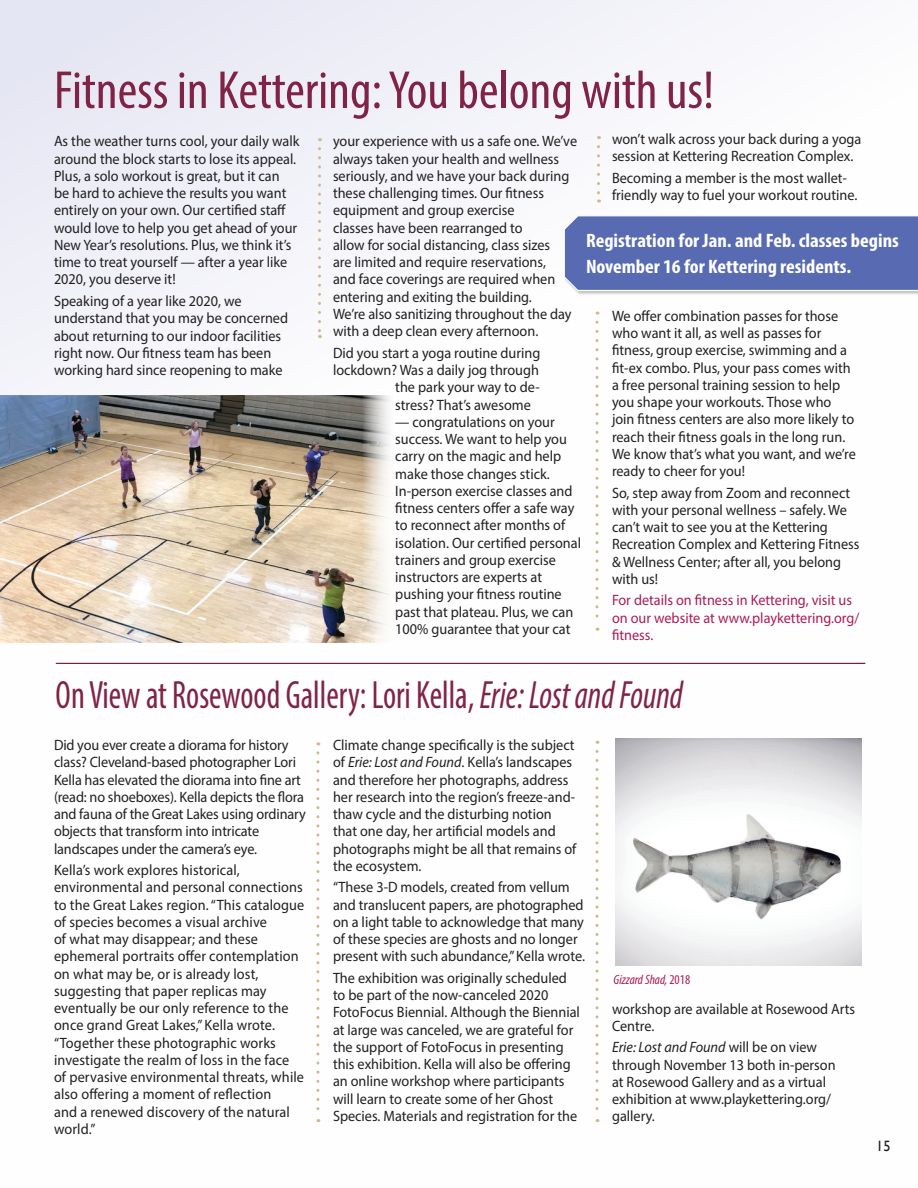
<style>
.page{position:relative;width:918px;height:1188px;background:#fff}
.page>*{position:absolute;margin:0;border:0;box-sizing:border-box;transform-origin:0 0}
.Headline_right_page{font:condensed 54px "Myriad Pro";color:#812345}
.Headline_two{font:condensed 39.6px "Myriad Pro";color:#812345;scale:.86 1}
.Body_text{font:700 condensed 19.5px/25.5px "Myriad Pro";color:#fff;scale:1.06 1}
.Body_text-2{font:15px/17.2px "Myriad Pro";color:#231f20;scale:.95 1}
.Body_text-3{font:15px/17.2px "Myriad Pro";color:#aa1d55;scale:.95 1}
.Body_text-4{font:15px "Gill Sans";color:#231f20;scale:.95 1}
.t1{font:italic condensed 13.5px "Myriad Pro";color:#aa1d55}
.s1{font-style:italic}
.s2{font-style:normal}
</style>
<div class="page">
<div style="left:0;top:0;width:918px;height:1187px;background:linear-gradient(to bottom,#f4f4fa,#fff)"></div>
<svg style="left:596px;top:751px;width:2px;height:371px"></svg>
<svg style="left:316px;top:753px;width:3px;height:369px"></svg>
<img style="left:616px;top:739px;width:245px;height:227px">
<div style="left:54px;top:661px;width:812px;height:5px;background:#231f20;opacity:.75"></div>
<img style="left:0;top:396px;width:395px;height:247px">
<svg style="left:318px;top:149px;width:3px;height:189px"></svg>
<svg style="left:596px;top:322px;width:2px;height:309px"></svg>
<div style="left:565px;top:216px;width:353px;height:80px;background:#231f20;opacity:.25"></div>
<svg style="left:563px;top:214px;width:355px;height:78px;background:#6173b6"></svg>
<svg style="left:597px;top:147px;width:3px;height:55px"></svg>
<p class="Headline_right_page" style="left:54px;top:58px;width:662px">Fitness in Kettering: You belong with us!</p>
<p class="Body_text-2" style="left:54px;top:133px;width:260px">As the weather turns cool, your daily walk around the block starts to lose its appeal.<br>Plus, a solo workout is great, but it can<br>be hard to achieve the results you want entirely on your own. Our certified staff would love to help you get ahead of your New Year’s resolutions. Plus, we think it’s time to treat yourself — after a year like 2020, you deserve it!</p>
<p class="Body_text-2" style="left:54px;top:292px;width:248px">Speaking of a year like 2020, we understand that you may be concerned about returning to our indoor facilities right now. Our fitness team has been working hard since reopening to make</p>
<p class="Body_text-2" style="left:612px;top:130px;width:264px">won’t walk across your back during a yoga session at Kettering Recreation Complex.</p>
<p class="Body_text-2" style="left:612px;top:169px;width:260px">Becoming a member is the most wallet&shy;friendly way to fuel your workout routine.</p>
<p class="Body_text-2" style="left:333px;top:133px;width:259px">your experience with us a safe one. We’ve always taken your health and wellness seriously, and we have your back during these challenging times. Our fitness equipment and group exercise<br>classes have been rearranged to<br>allow for social distancing, class sizes<br>are limited and require reservations,<br>and face coverings are required when entering and exiting the building.<br>We’re also sanitizing throughout the day with a deep clean every afternoon.</p>
<p class="Body_text-2" style="left:333px;top:344px;width:220px">Did you start a yoga routine during</p>
<p class="Body_text-2" style="left:333px;top:361px;width:218px">lockdown? Was a daily jog through</p>
<p class="Body_text-2" style="left:395px;top:378px;width:154px">the park your way to de-</p>
<p class="Body_text-2" style="left:395px;top:396px;width:144px">stress? That’s awesome</p>
<p class="Body_text-2" style="left:395px;top:413px;width:197px">— congratulations on your success. We want to help you carry on the magic and help make those changes stick.<br>In-person exercise classes and fitness centers offer a safe way to reconnect after months of isolation. Our certified personal trainers and group exercise instructors are experts at pushing your fitness routine past that plateau. Plus, we can<br>100% guarantee that your cat</p>
<p class="Body_text" style="left:586px;top:227px;width:297px">Registration for Jan. and Feb. classes begins<br>November 16 for Kettering residents.</p>
<p class="Body_text-2" style="left:612px;top:307px;width:258px">We offer combination passes for those who want it all, as well as passes for fitness, group exercise, swimming and a fit-ex combo. Plus, your pass comes with a free personal training session to help you shape your workouts. Those who join fitness centers are also more likely to reach their fitness goals in the long run.<br>We know that’s what you want, and we’re ready to cheer for you!</p>
<p class="Body_text-2" style="left:612px;top:484px;width:262px">So, step away from Zoom and reconnect with your personal wellness – safely. We can’t wait to see you at the Kettering Recreation Complex and Kettering Fitness &amp; Wellness Center; after all, you belong with us!</p>
<p class="Body_text-3" style="left:612px;top:592px;width:262px">For details on fitness in Kettering, visit us on our website at www.playkettering.org/ fitness.</p>
<p class="Headline_two" style="left:56px;top:671px;width:731px">On View at Rosewood Gallery: Lori Kella, <span class="s1">Erie: Lost and Found</span></p>
<p class="Body_text-2" style="left:54px;top:736px;width:267px">Did you ever create a diorama for history class? Cleveland-based photographer Lori Kella has elevated the diorama into fine art (read: no shoeboxes). Kella depicts the flora and fauna of the Great Lakes using ordinary objects that transform into intricate landscapes under the camera’s eye.</p>
<p class="Body_text-2" style="left:54px;top:861px;width:265px">Kella’s work explores historical, environmental and personal connections to the Great Lakes region. “This catalogue of species becomes a visual archive<br>of what may disappear; and these ephemeral portraits offer contemplation on what may be, or is already lost, suggesting that paper replicas may eventually be our only reference to the once grand Great Lakes,” Kella wrote. “Together these photographic works investigate the realm of loss in the face of pervasive environmental threats, while also offering a moment of reflection<br>and a renewed discovery of the natural world.”</p>
<p class="Body_text-2" style="left:333px;top:736px;width:258px">Climate change specifically is the subject of <span class="s1">Erie: Lost and Found</span>. Kella’s landscapes and therefore her photographs, address her research into the region’s freeze-and&shy;thaw cycle and the disturbing notion that one day, her artificial models and photographs might be all that remains of the ecosystem.</p>
<p class="Body_text-2" style="left:333px;top:878px;width:267px">“These 3-D models, created from vellum and translucent papers, are photographed on a light table to acknowledge that many of these species are ghosts and no longer present with such abundance,” Kella wrote.</p>
<p class="Body_text-2" style="left:333px;top:969px;width:262px">The exhibition was originally scheduled to be part of the now-canceled 2020<br>FotoFocus Biennial. Although the Biennial at large was canceled, we are grateful for the support of FotoFocus in presenting this exhibition. Kella will also be offering an online workshop where participants will learn to create some of her Ghost Species. Materials and registration for the</p>
<p class="t1" style="left:614px;top:971px;width:78px">Gizzard Shad, <span class="s2">2018</span></p>
<p class="Body_text-2" style="left:612px;top:1000px;width:258px">workshop are available at Rosewood Arts<br>Centre.</p>
<p class="Body_text-2" style="left:612px;top:1038px;width:237px"><span class="s1">Erie: Lost and Found</span> will be on view through November 13 both in-person at Rosewood Gallery and as a virtual exhibition at www.playkettering.org/ gallery.</p>
<p class="Body_text-4" style="left:876px;top:1137px;width:16px">15</p>
</div>
